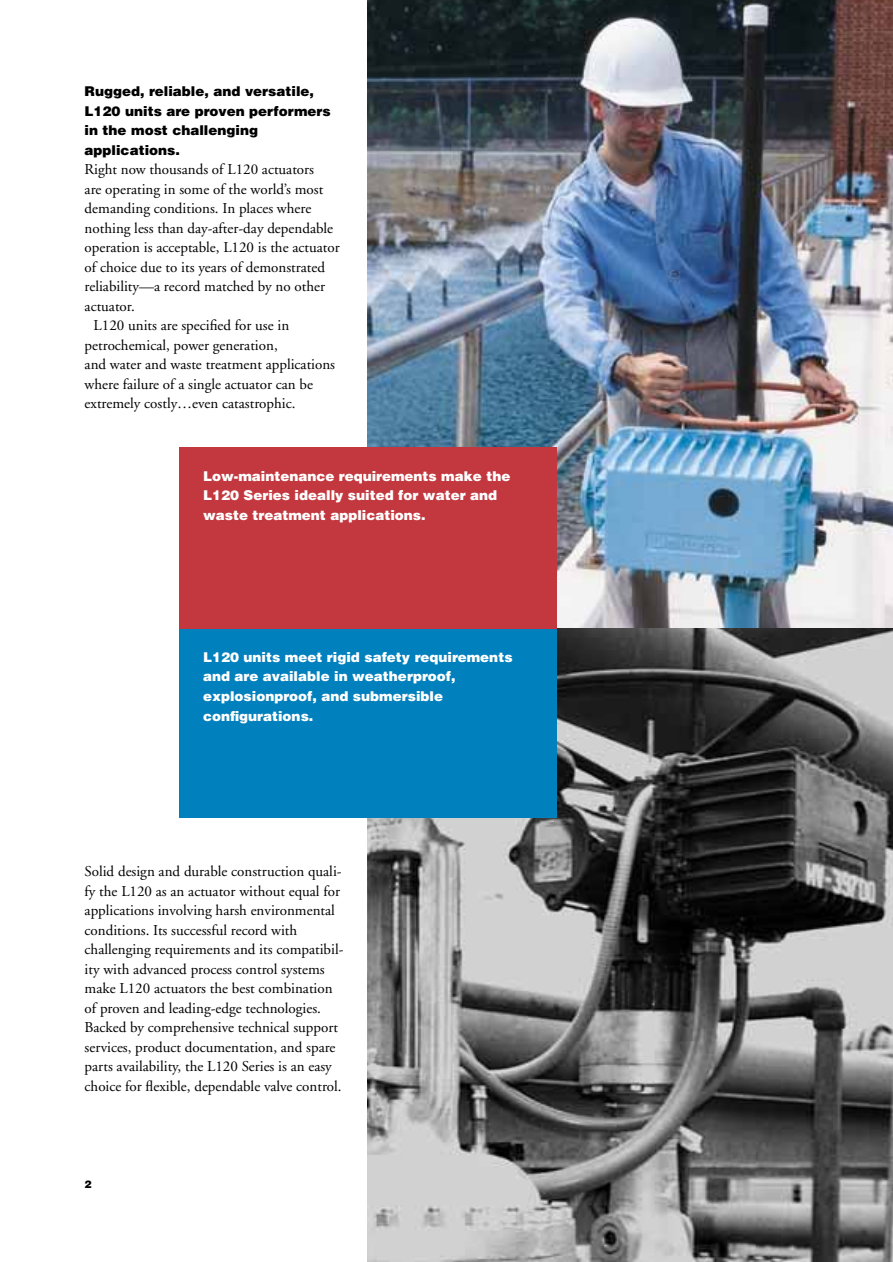
<style>
.page{position:relative;width:893px;height:1262px;background:#fff}
.page>*{position:absolute;margin:0;border:0;box-sizing:border-box;transform-origin:0 0}
.t1{font:15px/19.5px "Adobe Garamond";color:#000}
.t2{font:900 13.5px/19.5px "Helvetica";color:#fff}
.t3{font:900 13.5px/19.5px "Helvetica";color:#000}
.t4{font:900 10.5px "Helvetica";color:#000}
</style>
<div class="page">
<img style="left:367px;top:0;width:525px;height:628px">
<svg style="left:367px;top:628px;width:525px;height:634px;background:#727373"></svg>
<div style="left:179px;top:628px;width:377px;height:189px;background:#0080bd"></div>
<div style="left:179px;top:447px;width:377px;height:181px;background:#c3383e"></div>
<p class="t3" style="left:85px;top:83px;width:247px">Rugged, reliable, and versatile,<br>L120 units are proven performers in the most challenging applications.</p>
<p class="t1" style="left:85px;top:161px;width:231px">Right now thousands of L120 actuators</p>
<p class="t1" style="left:85px;top:180px;width:240px">are operating in some of the world’s most</p>
<p class="t1" style="left:85px;top:200px;width:228px">demanding conditions. In places where</p>
<p class="t1" style="left:85px;top:219px;width:250px">nothing less than day-after-day dependable</p>
<p class="t1" style="left:85px;top:239px;width:256px">operation is acceptable, L120 is the actuator</p>
<p class="t1" style="left:85px;top:258px;width:242px">of choice due to its years of demonstrated</p>
<p class="t1" style="left:85px;top:278px;width:242px">reliability—a record matched by no other</p>
<p class="t1" style="left:85px;top:297px;width:52px">actuator.</p>
<p class="t1" style="left:94px;top:317px;width:197px">L120 units are specified for use in</p>
<p class="t1" style="left:85px;top:336px;width:194px">petrochemical, power generation,</p>
<p class="t1" style="left:85px;top:356px;width:252px">and water and waste treatment applications</p>
<p class="t1" style="left:85px;top:375px;width:230px">where failure of a single actuator can be</p>
<p class="t1" style="left:85px;top:395px;width:212px">extremely costly…even catastrophic.</p>
<p class="t2" style="left:203px;top:467px;width:309px">Low-maintenance requirements make the<br>L120 Series ideally suited for water and waste treatment applications.</p>
<p class="t2" style="left:203px;top:648px;width:311px">L120 units meet rigid safety requirements and are available in weatherproof, explosionproof, and submersible configurations.</p>
<p class="t1" style="left:85px;top:863px;width:260px">Solid design and durable construction quali&shy;fy the L120 as an actuator without equal for applications involving harsh environmental conditions. Its successful record with challenging requirements and its compatibil&shy;ity with advanced process control systems make L120 actuators the best combination of proven and leading-edge technologies.<br>Backed by comprehensive technical support services, product documentation, and spare parts availability, the L120 Series is an easy choice for flexible, dependable valve control.</p>
<p class="t4" style="left:85px;top:1180px;width:9px">2</p>
</div>
